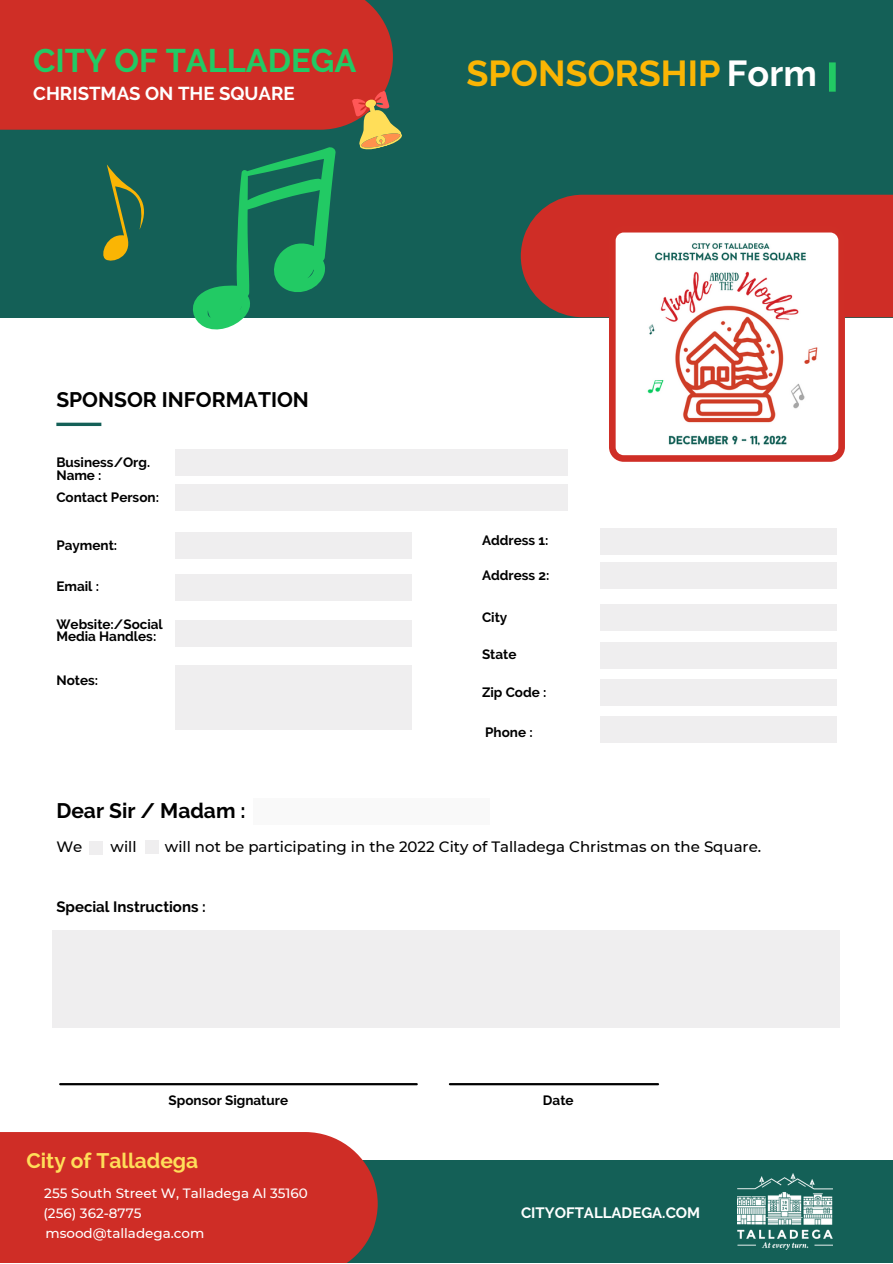
<style>
.page{position:relative;width:893px;height:1264px;background:#fff}
.page>*{position:absolute;margin:0;border:0;box-sizing:border-box;transform-origin:0 0}
.t1{font:700 36px "Raleway";color:#fab504}
.t2{font:700 32.55px "Raleway";color:#22ca64}
.t3{font:700 21px "Raleway";color:#000}
.t4{font:700 21px "Raleway";color:#ffde59}
.t5{font:700 18.6px "Raleway";color:#fff}
.t6{font:500 15px "Montserrat";color:#000}
.t7{font:700 15px "Raleway";color:#000}
.t8{font:700 15px "Raleway";color:#fff}
.t9{font:700 13.5px/13.5px "Raleway";color:#000}
.t10{font:500 13.5px/20px "Montserrat";color:#fff}
.s1{color:#fff}
</style>
<div class="page">
<div style="left:53px;top:929px;width:786px;height:98px;background:#efeeef"></div>
<div style="left:0;top:0;width:892px;height:318px;background:#146057"></div>
<svg style="left:520px;top:195px;width:372px;height:122px;background:#c13029"></svg>
<div style="left:828px;top:62px;width:7px;height:30px;background:#22ca64"></div>
<div style="left:0;top:1159px;width:892px;height:103px;background:#146057"></div>
<div style="left:0;top:1132px;width:377px;height:130px;background:#cf2d26"></div>
<div style="left:0;top:0;width:393px;height:130px;background:#cf2e26"></div>
<div style="left:176px;top:448px;width:392px;height:27px;background:#efeeef"></div>
<div style="left:176px;top:484px;width:392px;height:27px;background:#efeeef"></div>
<div style="left:176px;top:532px;width:236px;height:27px;background:#efeeef"></div>
<div style="left:176px;top:573px;width:236px;height:27px;background:#efeeef"></div>
<div style="left:176px;top:620px;width:236px;height:27px;background:#efeeef"></div>
<div style="left:176px;top:665px;width:236px;height:64px;background:#efeeef"></div>
<div style="left:600px;top:527px;width:236px;height:27px;background:#efeeef"></div>
<div style="left:600px;top:562px;width:236px;height:27px;background:#efeeef"></div>
<div style="left:600px;top:604px;width:236px;height:27px;background:#efeeef"></div>
<div style="left:600px;top:679px;width:236px;height:27px;background:#efeeef"></div>
<div style="left:600px;top:641px;width:236px;height:27px;background:#efeeef"></div>
<div style="left:600px;top:716px;width:236px;height:27px;background:#efeeef"></div>
<div style="left:254px;top:797px;width:236px;height:27px;background:#f9f9f9"></div>
<svg style="left:56px;top:422px;width:45px;height:4px"></svg>
<img style="left:737px;top:1173px;width:95px;height:76px">
<div style="left:89px;top:841px;width:14px;height:14px;background:#efeeef"></div>
<div style="left:145px;top:840px;width:14px;height:13px;background:#efeeef"></div>
<svg style="left:192px;top:147px;width:144px;height:183px"></svg>
<svg style="left:103px;top:165px;width:41px;height:96px"></svg>
<hr style="left:60px;top:1083px;width:356px;height:2px;background:#000">
<hr style="left:450px;top:1083px;width:208px;height:2px;background:#000">
<svg style="left:348px;top:90px;width:54px;height:60px"></svg>
<svg style="left:609px;top:226px;width:235px;height:236px"></svg>
<h2 class="t2" style="left:33px;top:42px;width:324px">CITY OF TALLADEGA</h2>
<h3 class="t5" style="left:33px;top:82px;width:263px">CHRISTMAS ON THE SQUARE</h3>
<h1 class="t1" style="left:466px;top:53px;width:352px">SPONSORSHIP <span class="s1">Form</span></h1>
<h3 class="t3" style="left:56px;top:387px;width:254px">SPONSOR INFORMATION</h3>
<p class="t9" style="left:56px;top:455px;width:95px">Business/Org.<br>Name :</p>
<p class="t9" style="left:56px;top:490px;width:104px">Contact Person:</p>
<p class="t9" style="left:56px;top:538px;width:62px">Payment:</p>
<p class="t9" style="left:56px;top:580px;width:44px">Email :</p>
<p class="t9" style="left:56px;top:618px;width:108px;line-height:12.3px">Website:/Social<br>Media Handles:</p>
<p class="t9" style="left:56px;top:674px;width:43px">Notes:</p>
<h3 class="t3" style="left:56px;top:798px;width:191px">Dear Sir / Madam :</h3>
<p class="t9" style="left:482px;top:534px;width:68px">Address 1:</p>
<p class="t9" style="left:482px;top:568px;width:69px">Address 2:</p>
<p class="t9" style="left:482px;top:610px;width:27px">City</p>
<p class="t9" style="left:482px;top:648px;width:36px">State</p>
<p class="t9" style="left:482px;top:685px;width:66px">Zip Code :</p>
<p class="t9" style="left:485px;top:725px;width:49px">Phone :</p>
<p class="t6" style="left:56px;top:837px;width:28px">We</p>
<p class="t6" style="left:111px;top:837px;width:28px">will</p>
<p class="t6" style="left:165px;top:837px;width:598px">will not be participating in the 2022 City of Talladega Christmas on the Square.</p>
<p class="t7" style="left:56px;top:898px;width:151px">Special Instructions :</p>
<p class="t9" style="left:169px;top:1093px;width:121px">Sponsor Signature</p>
<p class="t9" style="left:543px;top:1093px;width:32px">Date</p>
<h3 class="t4" style="left:27px;top:1148px;width:173px">City of Talladega</h3>
<p class="t10" style="left:43px;top:1183px;width:266px">255 South Street W, Talladega Al 35160 (256) 362-8775<br>msood@talladega.com</p>
<p class="t8" style="left:521px;top:1203px;width:181px">CITYOFTALLADEGA.COM</p>
</div>
